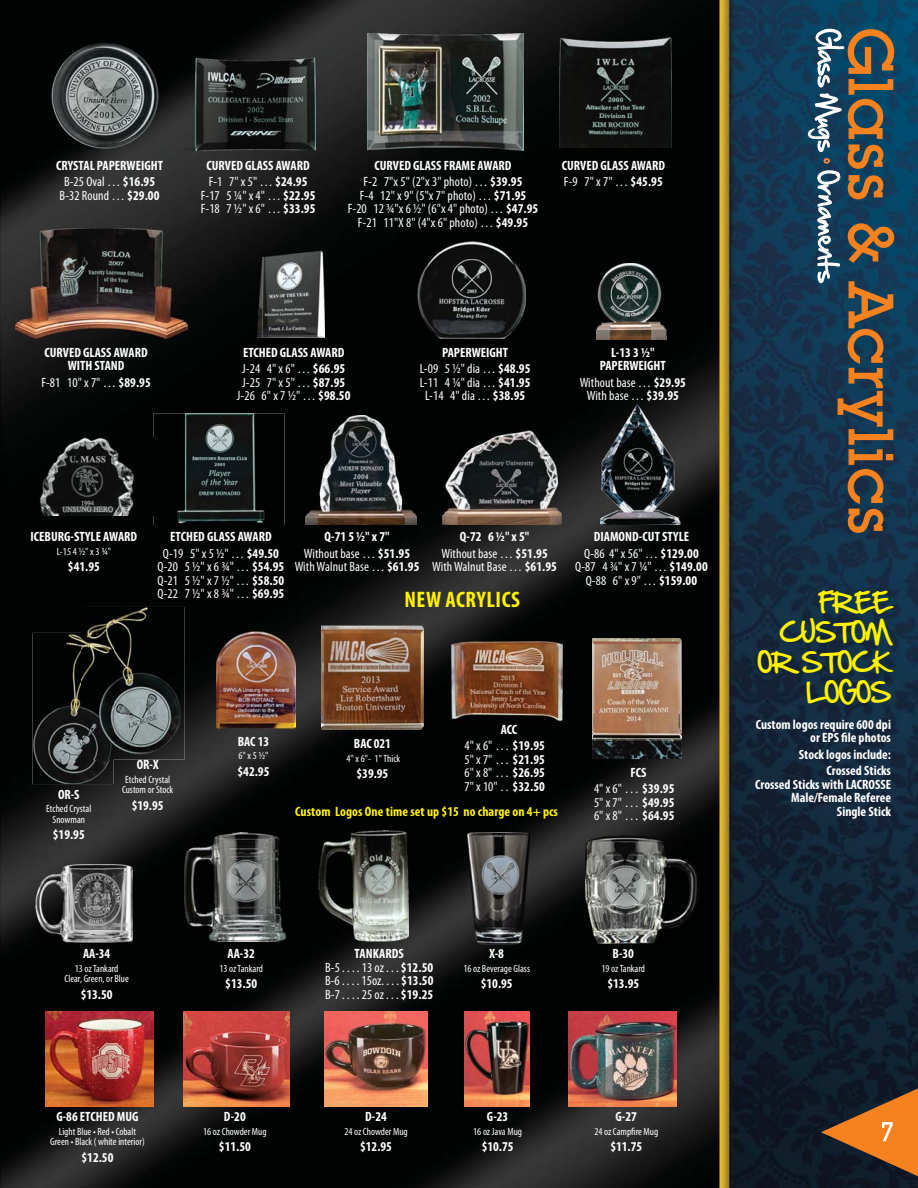
<style>
.page{position:relative;width:918px;height:1188px;background:#fff}
.page>*{position:absolute;margin:0;border:0;box-sizing:border-box;transform-origin:0 0}
.t1{font:500 63px "Lubalin Graph IT Cby BT";color:#f5821f}
.t2{font:24px/30px "Hand Of Sean";letter-spacing:.005em;color:#fff200;text-align:right}
.t3{font:700 condensed 22.5px "Myriad Pro";letter-spacing:.025em;color:#fff200}
.t4{font:700 condensed 13.5px/16.5px "Myriad Pro";color:#fff;text-align:center}
.t5{font:condensed 13.5px/13.5px "Myriad Pro";letter-spacing:.005em;color:#fff;text-align:center}
.t6{font:700 condensed 13.5px "Myriad Pro";letter-spacing:.005em;color:#fff200}
.t7{font:condensed 10.5px/10.5px "Myriad Pro";color:#fff;text-align:center}
.s1{font-weight:400}
.s2{font-weight:700}
</style>
<div class="page">
<img style="left:0;top:0;width:918px;height:1188px">
<img style="left:52px;top:41px;width:106px;height:108px">
<img style="left:179px;top:58px;width:151px;height:93px">
<img style="left:367px;top:33px;width:156px;height:117px">
<img style="left:559px;top:38px;width:113px;height:110px">
<img style="left:15px;top:228px;width:172px;height:111px">
<img style="left:257px;top:250px;width:67px;height:88px">
<img style="left:418px;top:242px;width:108px;height:96px">
<img style="left:596px;top:264px;width:70px;height:76px">
<img style="left:18px;top:438px;width:136px;height:78px">
<img style="left:154px;top:413px;width:131px;height:112px">
<img style="left:305px;top:415px;width:111px;height:110px">
<img style="left:443px;top:431px;width:118px;height:94px">
<img style="left:600px;top:404px;width:80px;height:120px">
<img style="left:36px;top:864px;width:97px;height:78px">
<img style="left:184px;top:832px;width:102px;height:110px">
<img style="left:319px;top:830px;width:89px;height:111px">
<img style="left:467px;top:832px;width:63px;height:113px">
<img style="left:585px;top:836px;width:124px;height:107px">
<img style="left:32px;top:633px;width:81px;height:151px">
<img style="left:81px;top:607px;width:104px;height:153px">
<img style="left:81px;top:633px;width:32px;height:127px">
<img style="left:216px;top:632px;width:80px;height:97px">
<img style="left:321px;top:626px;width:103px;height:104px">
<img style="left:592px;top:638px;width:89px;height:120px">
<img style="left:451px;top:642px;width:111px;height:78px">
<img style="left:184px;top:1012px;width:106px;height:95px">
<img style="left:324px;top:1011px;width:104px;height:95px">
<img style="left:464px;top:1011px;width:66px;height:95px">
<img style="left:568px;top:1011px;width:108px;height:95px">
<img style="left:45px;top:1011px;width:109px;height:95px">
<svg style="left:808px;top:29px;width:36px;height:123px"></svg>
<svg style="left:817px;top:170px;width:23px;height:113px"></svg>
<svg style="left:824px;top:158px;width:6px;height:6px"></svg>
<svg style="left:821px;top:1082px;width:97px;height:100px;background:#744826"></svg>
<p class="t4" style="left:56px;top:159px;width:108px">CRYSTAL PAPERWEIGHT<br><span class="s1">B-25 Oval …</span> $16.95</p>
<p class="t5" style="left:60px;top:190px;width:101px">B-32 Round … <span class="s2">$29.00</span></p>
<p class="t4" style="left:207px;top:159px;width:105px;text-align:left">CURVED GLASS AWARD<br><span class="s1">F-1 7" x 5" …</span> $24.95</p>
<p class="t5" style="left:201px;top:190px;width:116px;text-align:left">F-17 5 ¼" x 4" … <span class="s2">$22.95<br></span>F-18 7 ½" x 6" … <span class="s2">$33.95</span></p>
<p class="t4" style="left:364px;top:159px;width:161px">CURVED GLASS FRAME AWARD<br><span class="s1">F-2 7"x 5" (2"x 3" photo) …</span> $39.95</p>
<p class="t5" style="left:348px;top:190px;width:192px">F-4 12" x 9" (5"x 7" photo) … <span class="s2">$71.95<br></span>F-20 12 ¾"x 6 ½" (6"x 4" photo) … <span class="s2">$47.95<br></span>F-21 11"X 8" (4"x 6" photo) … <span class="s2">$49.95</span></p>
<p class="t4" style="left:562px;top:159px;width:105px;text-align:left">CURVED GLASS AWARD<br><span class="s1">F-9 7" x 7" …</span> $45.95</p>
<p class="t4" style="left:45px;top:347px;width:105px;line-height:13.5px">CURVED GLASS AWARD<br>WITH STAND</p>
<p class="t5" style="left:41px;top:377px;width:111px">F-81 10" x 7" … <span class="s2">$89.95</span></p>
<p class="t4" style="left:242px;top:346px;width:105px;text-align:left">ETCHED GLASS AWARD<br><span class="s1">J-24 4" x 6" …</span> $66.95</p>
<p class="t5" style="left:237px;top:377px;width:115px">J-25 7" x 5" … <span class="s2">$87.95<br></span>J-26 6" x 7 ½" … <span class="s2">$98.50</span></p>
<p class="t4" style="left:420px;top:346px;width:112px">PAPERWEIGHT<br><span class="s1">L-09 5 ½" dia …</span> $48.95</p>
<p class="t5" style="left:420px;top:377px;width:112px">L-11 4 ¼" dia … <span class="s2">$41.95<br></span>L-14 4" dia … <span class="s2">$38.95</span></p>
<p class="t4" style="left:600px;top:347px;width:68px;line-height:13.5px">L-13 3 ½"<br>PAPERWEIGHT</p>
<p class="t5" style="left:580px;top:377px;width:108px">Without base … <span class="s2">$29.95<br></span>With base … <span class="s2">$39.95</span></p>
<p class="t4" style="left:31px;top:530px;width:108px">ICEBURG-STYLE AWARD</p>
<p class="t7" style="left:57px;top:547px;width:56px">L-15 4 ½" x 3 ¾"</p>
<p class="t4" style="left:68px;top:560px;width:33px">$41.95</p>
<p class="t4" style="left:163px;top:530px;width:118px">ETCHED GLASS AWARD<br><span class="s1">Q-19 5" x 5 ½" …</span> $49.50</p>
<p class="t5" style="left:158px;top:561px;width:128px;text-align:justify">Q-20 5 ½" x 6 ¾" … <span class="s2">$54.95<br></span>Q-21 5 ½" x 7 ½" … <span class="s2">$58.50<br></span>Q-22 7 ½" x 8 ¾" … <span class="s2">$69.95</span></p>
<p class="t4" style="left:304px;top:530px;width:108px">Q-71 5 ½" x 7"<br><span class="s1">Without base …</span> $51.95</p>
<p class="t5" style="left:295px;top:561px;width:126px">With Walnut Base … <span class="s2">$61.95</span></p>
<p class="t4" style="left:441px;top:530px;width:108px">Q-72 6 ½" x 5"<br><span class="s1">Without base …</span> $51.95</p>
<p class="t5" style="left:432px;top:561px;width:126px">With Walnut Base … <span class="s2">$61.95</span></p>
<h3 class="t3" style="left:404px;top:591px;width:117px">NEW ACRYLICS</h3>
<p class="t4" style="left:584px;top:530px;width:116px">DIAMOND-CUT STYLE<br><span class="s1">Q-86 4" x 56" …</span> $129.00</p>
<p class="t5" style="left:575px;top:561px;width:134px">Q-87 4 ¾" x 7 ¼" … <span class="s2">$149.00<br></span>Q-88 6" x 9" … <span class="s2">$159.00</span></p>
<p class="t4" style="left:58px;top:787px;width:23px">OR-S</p>
<p class="t7" style="left:46px;top:804px;width:47px">Etched Crystal<br>Snowman</p>
<p class="t4" style="left:53px;top:828px;width:33px">$19.95</p>
<p class="t4" style="left:137px;top:758px;width:23px">OR-X</p>
<p class="t7" style="left:122px;top:775px;width:53px;text-align:left">Etched Crystal<br>Custom or Stock</p>
<p class="t4" style="left:132px;top:798px;width:33px">$19.95</p>
<p class="t4" style="left:83px;top:947px;width:29px">AA-34</p>
<p class="t7" style="left:64px;top:964px;width:66px">13 oz Tankard<br>Clear, Green, or Blue</p>
<p class="t4" style="left:81px;top:987px;width:33px">$13.50</p>
<p class="t4" style="left:238px;top:734px;width:33px">BAC 13</p>
<p class="t7" style="left:239px;top:751px;width:32px">6" x 5 ½"</p>
<p class="t4" style="left:238px;top:764px;width:33px">$42.95</p>
<p class="t4" style="left:354px;top:737px;width:39px">BAC 021</p>
<p class="t7" style="left:346px;top:754px;width:55px">4" x 6"- 1" Thick</p>
<p class="t4" style="left:357px;top:767px;width:33px">$39.95</p>
<p class="t4" style="left:464px;top:722px;width:82px;text-align:left;text-indent:36px">ACC<br><span class="s1">4" x 6" . . .</span> $19.95</p>
<p class="t5" style="left:464px;top:754px;width:82px;text-align:justify">5" x 7" . . . <span class="s2">$21.95<br></span>6" x 8" . . . <span class="s2">$26.95<br></span>7" x 10" . . <span class="s2">$32.50</span></p>
<p class="t6" style="left:295px;top:806px;width:264px">Custom Logos One time set up $15 no charge on 4+ pcs</p>
<p class="t4" style="left:594px;top:766px;width:82px;text-align:left;text-indent:37px">FCS<br><span class="s1">4" x 6" . . .</span> $39.95</p>
<p class="t5" style="left:594px;top:797px;width:82px;text-align:left">5" x 7" . . . <span class="s2">$49.95<br></span>6" x 8" . . . <span class="s2">$64.95</span></p>
<p class="t4" style="left:228px;top:947px;width:29px">AA-32</p>
<p class="t7" style="left:219px;top:964px;width:45px">13 oz Tankard</p>
<p class="t4" style="left:225px;top:977px;width:33px">$13.50</p>
<p class="t5" style="left:325px;top:948px;width:110px"><span class="s2">TANKARDS<br></span>B-5 . . . . 13 oz . . . <span class="s2">$12.50<br></span>B-6 . . . . 15oz. . . . <span class="s2">$13.50<br></span>B-7 . . . . 25 oz . . . <span class="s2">$19.25</span></p>
<p class="t4" style="left:489px;top:947px;width:16px">X-8</p>
<p class="t7" style="left:463px;top:964px;width:68px">16 oz Beverage Glass</p>
<p class="t4" style="left:481px;top:977px;width:33px">$10.95</p>
<p class="t4" style="left:613px;top:947px;width:23px">B-30</p>
<p class="t7" style="left:601px;top:964px;width:45px">19 oz Tankard</p>
<p class="t4" style="left:607px;top:977px;width:33px">$13.95</p>
<p class="t4" style="left:56px;top:1110px;width:84px">G-86 ETCHED MUG</p>
<p class="t7" style="left:50px;top:1127px;width:96px">Light Blue • Red • Cobalt<br>Green • Black ( white interior)</p>
<p class="t4" style="left:82px;top:1150px;width:33px">$12.50</p>
<p class="t4" style="left:224px;top:1110px;width:23px">D-20</p>
<p class="t7" style="left:203px;top:1127px;width:65px">16 oz Chowder Mug</p>
<p class="t4" style="left:219px;top:1140px;width:33px">$11.50</p>
<p class="t4" style="left:365px;top:1110px;width:23px">D-24</p>
<p class="t7" style="left:344px;top:1127px;width:65px">24 oz Chowder Mug</p>
<p class="t4" style="left:360px;top:1140px;width:33px">$12.95</p>
<p class="t4" style="left:487px;top:1110px;width:23px">G-23</p>
<p class="t7" style="left:473px;top:1127px;width:50px">16 oz Java Mug</p>
<p class="t4" style="left:482px;top:1140px;width:33px">$10.75</p>
<p class="t4" style="left:616px;top:1110px;width:23px">G-27</p>
<p class="t7" style="left:594px;top:1127px;width:65px">24 oz Campfire Mug</p>
<p class="t4" style="left:610px;top:1140px;width:33px">$11.75</p>
<h1 class="t1" style="left:909px;top:27px;width:511px;rotate:90deg">Glass &amp; Acrylics</h1>
<h2 class="t2" style="left:758px;top:587px;width:135px">FREE<br>CUSTOM<br>OR STOCK<br>LOGOS</h2>
<p class="t4" style="left:756px;top:719px;width:137px;line-height:13.5px;text-align:right">Custom logos require 600 dpi or EPS file photos</p>
<p class="t4" style="left:799px;top:747px;width:94px;text-align:right">Stock logos include:<br>Crossed Sticks</p>
<p class="t4" style="left:755px;top:779px;width:137px;line-height:13.5px;text-align:right">Crossed Sticks with LACROSSE<br>Male/Female Referee<br>Single Stick</p>
</div>
